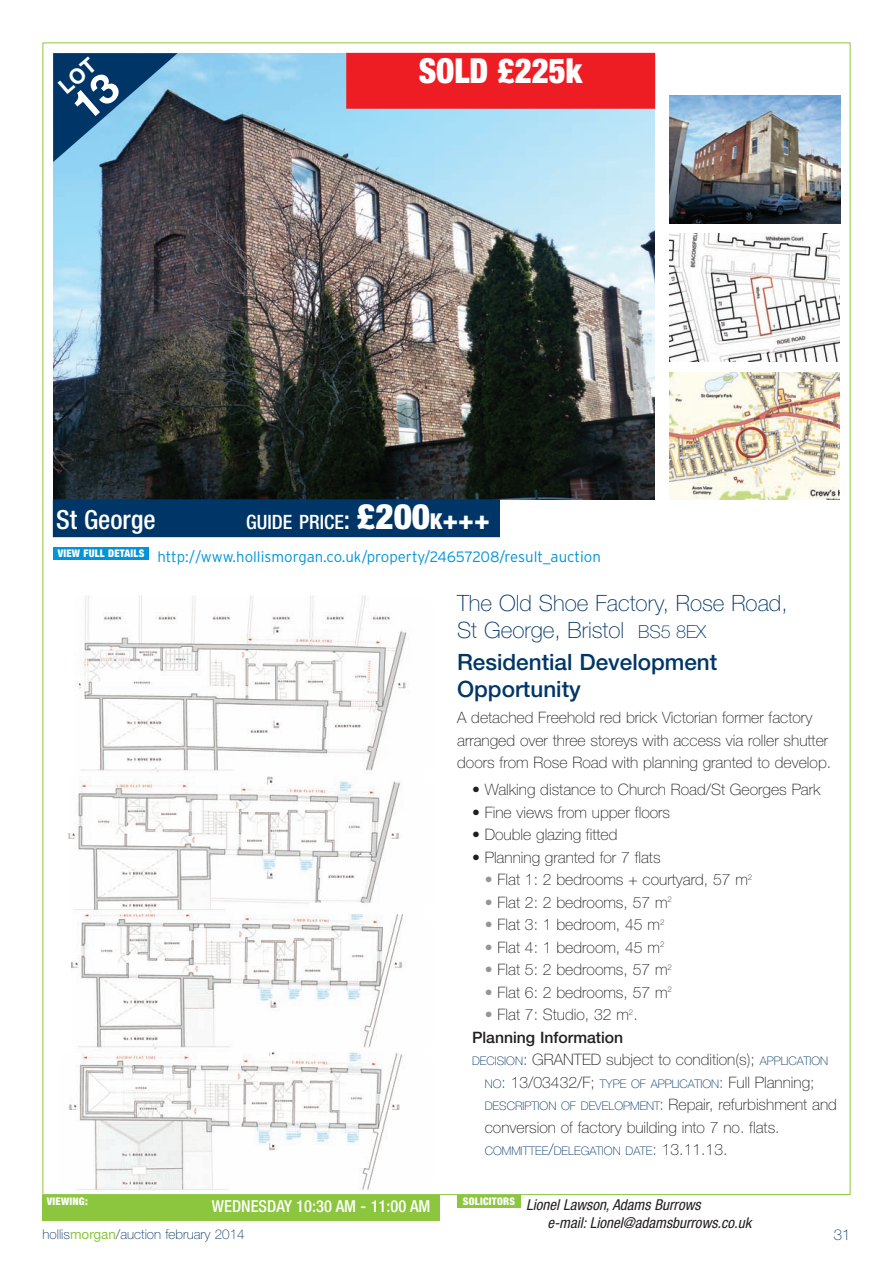
<style>
.page{position:relative;width:893px;height:1263px;background:#fff}
.page>*{position:absolute;margin:0;border:0;box-sizing:border-box;transform-origin:0 0}
.t1{font:900 condensed 34.5px "Helvetica Neue";color:#fff;scale:.95 1}
.t2{font:500 condensed 26.4px "Helvetica Neue";color:#fff}
.t3{font:100 22.5px/27px "Helvetica Neue";color:#003667}
.t4{font:500 22.5px/27px "Helvetica Neue";color:#003667}
.t5{font:500 condensed 19.8px "Helvetica Neue";color:#fff}
.t6{font:500 condensed 16.5px "Helvetica Neue";color:#fff}
.t7{font:100 15.75px/22.5px "Helvetica Neue";color:#231f20}
.t8{font:500 15.75px "Helvetica Neue";color:#231f20}
.t9{font:300 15px "Interstate";color:#0095d9}
.t10{font:italic condensed 15px/18px "Helvetica Neue";color:#231f20}
.t11{font:100 15px "Helvetica Neue";color:#003667}
.t12{font:100 13.5px "Helvetica Neue";color:#003667}
.t13{font:100 11.85px "Helvetica Neue";color:#003667}
.t14{font:900 condensed 10.5px "Helvetica Neue";letter-spacing:.025em;color:#fff}
.s1{font-size:26.4px}
.s2{font-weight:900;font-size:35.1px}
.s3{font-weight:900;font-size:21.9px}
.s4{font-weight:900;font-size:26.4px}
.s5{font-size:18px}
.s6{color:#939598}
.s7{font-size:11.85px;color:#003667}
.s8{color:#003667}
.s9{font-size:15.75px}
.s10{font-size:15.75px;color:#231f20}
.s11{font-weight:400;color:#8bc63e}
</style>
<div class="page">
<div style="left:43px;top:1195px;width:396px;height:26px;background:#8bc63e"></div>
<div style="left:457px;top:1195px;width:64px;height:13px;background:#8bc63e"></div>
<img style="left:53px;top:53px;width:602px;height:447px">
<div style="left:53px;top:500px;width:446px;height:37px;background:#003667"></div>
<img style="left:77px;top:595px;width:330px;height:179px">
<img style="left:68px;top:776px;width:332px;height:138px">
<img style="left:72px;top:914px;width:334px;height:136px">
<img style="left:68px;top:1052px;width:335px;height:139px">
<img style="left:670px;top:96px;width:170px;height:127px">
<img style="left:670px;top:234px;width:170px;height:127px">
<img style="left:670px;top:372px;width:170px;height:128px">
<div style="left:53px;top:547px;width:96px;height:13px;background:#0095d9"></div>
<div style="left:347px;top:53px;width:308px;height:55px;background:#ee1d23"></div>
<svg style="left:53px;top:53px;width:125px;height:109px;background:#356488"></svg>
<h1 class="t1" style="left:419px;top:58px;width:174px">SOLD £225k</h1>
<h2 class="t2" style="left:56px;top:510px;width:101px">St George</h2>
<p class="t5" style="left:246px;top:515px;width:245px">GUIDE PRICE<span class="s1">:</span> <span class="s2">£200</span><span class="s3">K</span><span class="s4">+++</span></p>
<p class="t9" style="left:58px;top:551px;width:545px"><sup>VIEW</sup> <sup>FULL</sup> <sup>DETAILS</sup> http://www.hollismorgan.co.uk/property/24657208/result_auction</p>
<h3 class="t3" style="left:457px;top:592px;width:332px">The Old Shoe Factory, Rose Road,<br>St George, Bristol <span class="s5">BS5 8EX</span></h3>
<h3 class="t4" style="left:457px;top:650px;width:262px">Residential Development<br>Opportunity</h3>
<p class="t7" style="left:457px;top:708px;width:376px">A detached Freehold red brick Victorian former factory arranged over three storeys with access via roller shutter doors from Rose Road with planning granted to develop.</p>
<p class="t7" style="left:472px;top:780px;width:350px">• Walking distance to Church Road/St Georges Park</p>
<p class="t7" style="left:472px;top:802px;width:200px">• Fine views from upper floors</p>
<p class="t7" style="left:472px;top:825px;width:147px">• Double glazing fitted</p>
<p class="t7" style="left:472px;top:847px;width:190px">• Planning granted for 7 flats</p>
<p class="t7" style="left:485px;top:870px;width:269px"><span class="s6">•</span> Flat 1: 2 bedrooms + courtyard, 57 m<sup>2</sup></p>
<p class="t7" style="left:485px;top:892px;width:189px"><span class="s6">•</span> Flat 2: 2 bedrooms, 57 m<sup>2</sup></p>
<p class="t7" style="left:485px;top:915px;width:181px"><span class="s6">•</span> Flat 3: 1 bedroom, 45 m<sup>2</sup></p>
<p class="t7" style="left:485px;top:937px;width:181px"><span class="s6">•</span> Flat 4: 1 bedroom, 45 m<sup>2</sup></p>
<p class="t7" style="left:485px;top:960px;width:189px"><span class="s6">•</span> Flat 5: 2 bedrooms, 57 m<sup>2</sup></p>
<p class="t7" style="left:485px;top:982px;width:189px"><span class="s6">•</span> Flat 6: 2 bedrooms, 57 m<sup>2</sup></p>
<p class="t7" style="left:485px;top:1005px;width:154px"><span class="s6">•</span> Flat 7: Studio, 32 m<sup>2</sup>.</p>
<p class="t8" style="left:472px;top:1031px;width:153px">Planning Information</p>
<p class="t7" style="left:472px;top:1050px;width:358px"><span class="s7">DECISION</span><span class="s8">:</span> GRANTED subject to condition(s); <span class="s7">APPLICATION</span></p>
<p class="t7" style="left:485px;top:1072px;width:331px"><span class="s7">NO</span><span class="s8">:</span> 13/03432/F; <span class="s7">TYPE OF APPLICATION</span><span class="s8">:</span> Full Planning;</p>
<p class="t13" style="left:485px;top:1102px;width:354px">DESCRIPTION OF DEVELOPMENT<span class="s9">:</span> <span class="s10">Repair, refurbishment and</span></p>
<p class="t7" style="left:485px;top:1117px;width:296px">conversion of factory building into 7 no. flats.</p>
<p class="t13" style="left:485px;top:1147px;width:244px">COMMITTEE<span class="s9">/</span>DELEGATION DATE<span class="s9">:</span> <span class="s10">13.11.13.</span></p>
<p class="t14" style="left:463px;top:1197px;width:54px">SOLICITORS</p>
<p class="t14" style="left:47px;top:1197px;width:43px">VIEWING:</p>
<p class="t10" style="left:547px;top:1197px;width:206px;text-indent:-21px">Lionel Lawson, Adams Burrows<br>e-mail: Lionel@adamsburrows.co.uk</p>
<p class="t6" style="left:212px;top:1200px;width:220px">WEDNESDAY 10:30 AM - 11:00 AM</p>
<p class="t12" style="left:43px;top:1229px;width:204px">hollis<span class="s11">morgan</span>/auction february 2014</p>
<p class="t11" style="left:834px;top:1229px;width:18px">31</p>
</div>
